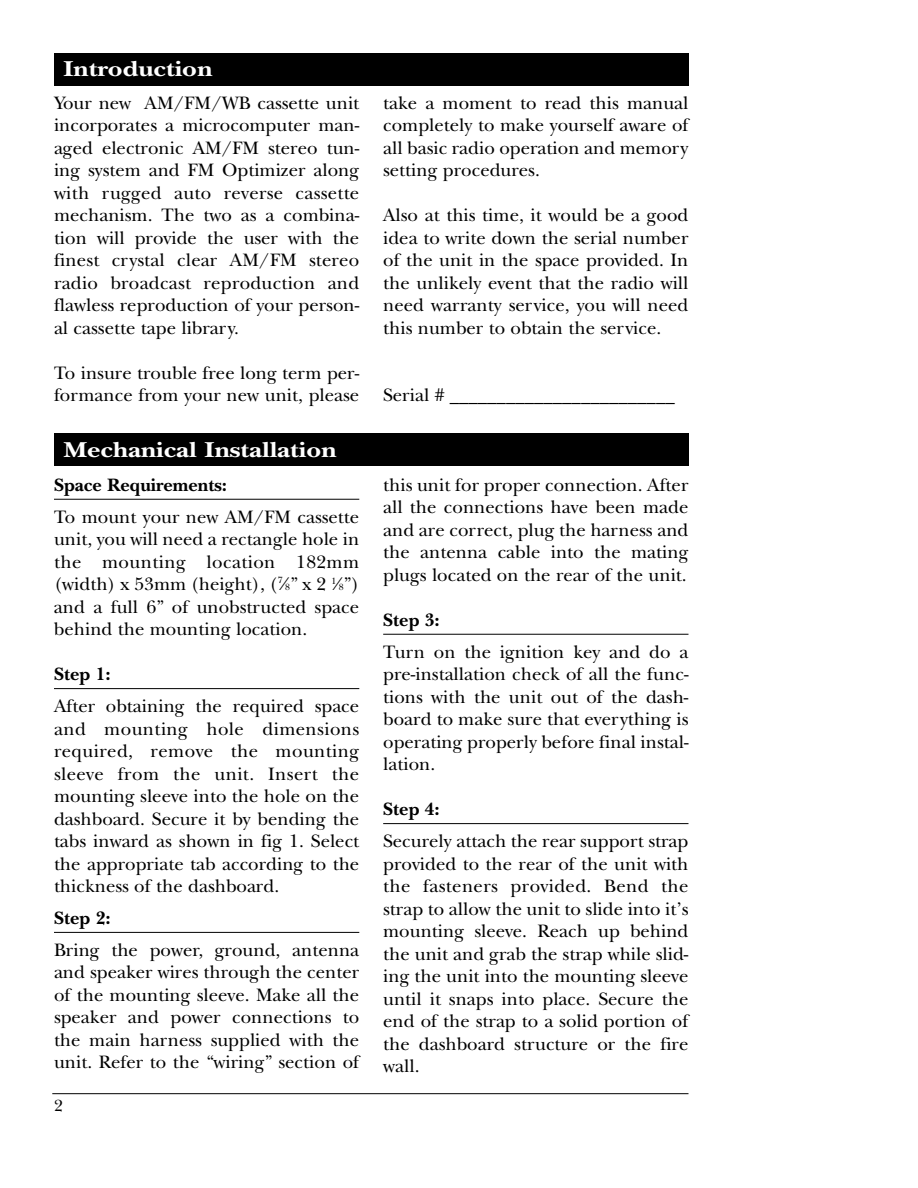
<style>
.page{position:relative;width:918px;height:1188px;background:#fff}
.page>*{position:absolute;margin:0;border:0;box-sizing:border-box;transform-origin:0 0}
.t1{font:700 22.5px "New Baskerville";color:#fff;scale:1.2 1}
.t2{font:18.75px/22.5px "New Baskerville";color:#000;text-align:justify}
.t3{font:700 18.75px "New Baskerville";color:#000}
.t4{font:16.8px "New Baskerville";color:#000}
.s1{font-size:9.3px}
</style>
<div class="page">
<div style="left:54px;top:53px;width:634px;height:33px;background:#000"></div>
<div style="left:54px;top:434px;width:634px;height:32px;background:#000"></div>
<hr style="left:54px;top:499px;width:305px;height:1px;background:#000">
<hr style="left:54px;top:688px;width:305px;height:1px;background:#000">
<hr style="left:54px;top:932px;width:305px;height:1px;background:#000">
<hr style="left:383px;top:634px;width:305px;height:1px;background:#000">
<hr style="left:383px;top:823px;width:305px;height:1px;background:#000">
<hr style="left:52px;top:1093px;width:636px;height:1px;background:#000">
<p class="t1" style="left:63px;top:61px;width:126px">Introduction</p>
<p class="t2" style="left:54px;top:94px;width:307px">Your new AM/FM/WB cassette unit incorporates a microcomputer man&shy;aged electronic AM/FM stereo tun&shy;ing system and FM Optimizer along with rugged auto reverse cassette mechanism. The two as a combina&shy;tion will provide the user with the finest crystal clear AM/FM stereo radio broadcast reproduction and flawless reproduction of your person&shy;al cassette tape library.</p>
<p class="t2" style="left:54px;top:364px;width:307px">To insure trouble free long term per&shy;formance from your new unit, please</p>
<p class="t1" style="left:63px;top:441px;width:229px">Mechanical Installation</p>
<p class="t3" style="left:54px;top:478px;width:175px">Space Requirements:</p>
<p class="t2" style="left:54px;top:508px;width:307px">To mount your new AM/FM cassette unit, you will need a rectangle hole in the mounting location 182mm (width) x 53mm (height), (<sup>7</sup>⁄<span class="s1">8</span>” x 2 <sup>1</sup>⁄<span class="s1">8</span>”) and a full 6” of unobstructed space behind the mounting location.</p>
<p class="t3" style="left:54px;top:667px;width:58px">Step 1:</p>
<p class="t2" style="left:54px;top:697px;width:307px">After obtaining the required space and mounting hole dimensions required, remove the mounting sleeve from the unit. Insert the mounting sleeve into the hole on the dashboard. Secure it by bending the tabs inward as shown in fig 1. Select the appropriate tab according to the thickness of the dashboard.</p>
<p class="t3" style="left:54px;top:911px;width:58px">Step 2:</p>
<p class="t2" style="left:54px;top:941px;width:307px">Bring the power, ground, antenna and speaker wires through the center of the mounting sleeve. Make all the speaker and power connections to the main harness supplied with the unit. Refer to the “wiring” section of</p>
<p class="t4" style="left:54px;top:1099px;width:10px">2</p>
<p class="t2" style="left:383px;top:94px;width:307px">take a moment to read this manual completely to make yourself aware of all basic radio operation and memory setting procedures.</p>
<p class="t2" style="left:383px;top:206px;width:307px">Also at this time, it would be a good idea to write down the serial number of the unit in the space provided. In the unlikely event that the radio will need warranty service, you will need this number to obtain the service.</p>
<p class="t2" style="left:383px;top:386px;width:293px">Serial # ________________________</p>
<p class="t2" style="left:383px;top:476px;width:307px">this unit for proper connection. After all the connections have been made and are correct, plug the harness and the antenna cable into the mating plugs located on the rear of the unit.</p>
<p class="t3" style="left:383px;top:613px;width:58px">Step 3:</p>
<p class="t2" style="left:383px;top:643px;width:307px">Turn on the ignition key and do a pre-installation check of all the func&shy;tions with the unit out of the dash&shy;board to make sure that everything is operating properly before final instal&shy;lation.</p>
<p class="t3" style="left:383px;top:802px;width:58px">Step 4:</p>
<p class="t2" style="left:383px;top:832px;width:307px">Securely attach the rear support strap provided to the rear of the unit with the fasteners provided. Bend the strap to allow the unit to slide into it’s mounting sleeve. Reach up behind the unit and grab the strap while slid&shy;ing the unit into the mounting sleeve until it snaps into place. Secure the end of the strap to a solid portion of the dashboard structure or the fire wall.</p>
</div>
